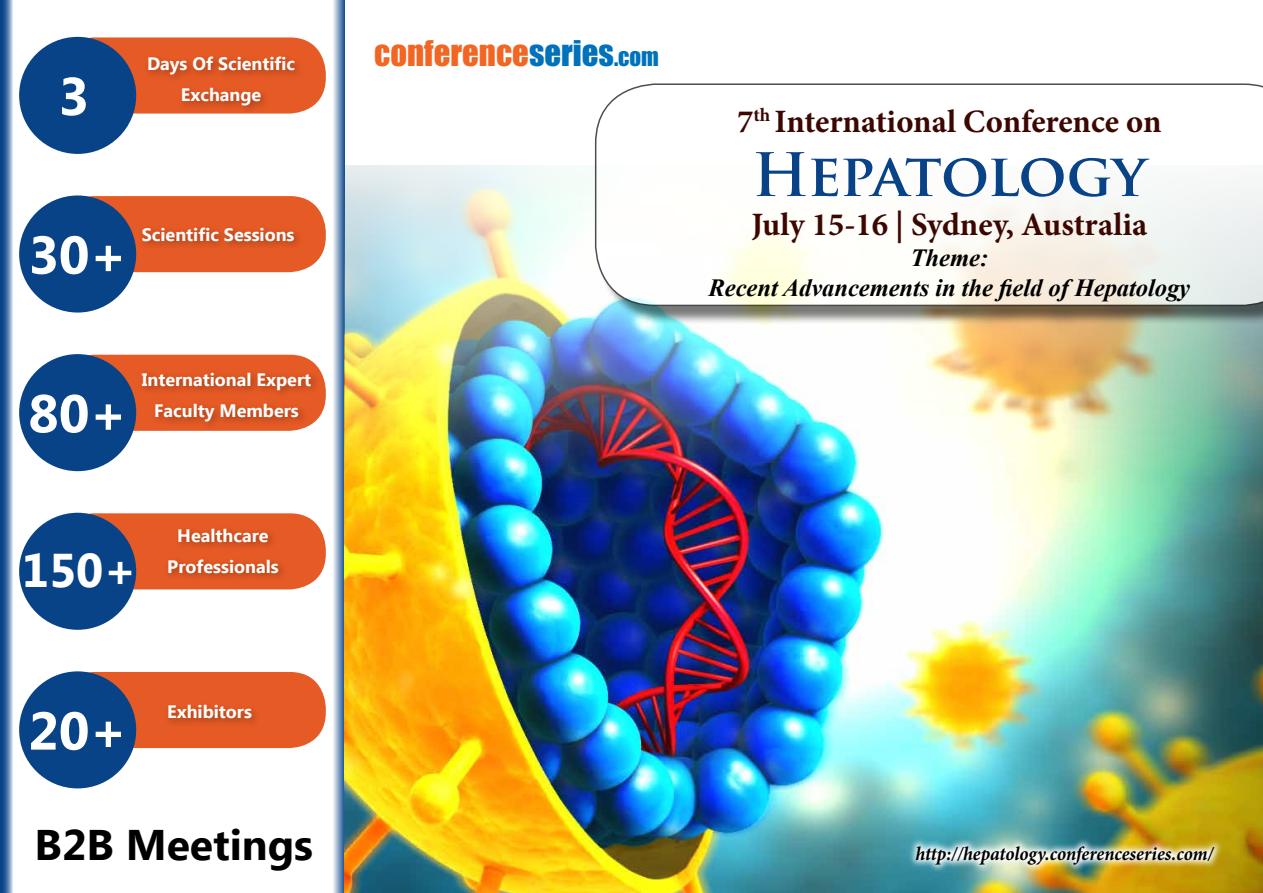
<style>
.page{position:relative;width:1263px;height:893px;background:#fff}
.page>*{position:absolute;margin:0;border:0;box-sizing:border-box;transform-origin:0 0}
.t1{font:700 58.2px "Trajan Pro";letter-spacing:-.02em;color:#084388}
.t2{font:700 53.25px "Ebrima";color:#fff}
.t3{font:700 47.25px "Ebrima";color:#fff}
.t4{font:700 42.75px "Ebrima";color:#000}
.t5{font:32.7px "Impact";color:#f26522}
.t6{font:700 32.55px "Minion Pro";color:#3c0701}
.t7{font:italic 700 24.6px/29.5px "Times New Roman";letter-spacing:-.005em;color:#000;text-align:center}
.t8{font:italic 700 19.5px "Minion Pro";letter-spacing:-.005em;color:#000;scale:.95 1}
.t9{font:700 18px/30.9px "Ebrima";color:#fff;text-align:center}
.s1{color:#0072bc}
.s2{font-size:22.95px;color:#0072bc}
</style>
<div class="page">
<svg style="left:333px;top:0;width:12px;height:893px;background:#8da8c8"></svg>
<div style="left:58px;top:37px;width:268px;height:77px;background:#e65a25;border-radius:36px"></div>
<div style="left:19px;top:37px;width:117px;height:117px;background:#084388;border-radius:50%"></div>
<div style="left:144px;top:53px;width:160px;height:62px;background:#000;opacity:.3"></div>
<div style="left:58px;top:196px;width:268px;height:76px;background:#e65a25;border-radius:36px"></div>
<div style="left:19px;top:195px;width:117px;height:118px;background:#084388;border-radius:50%"></div>
<div style="left:138px;top:224px;width:165px;height:27px;background:#000;opacity:.3"></div>
<div style="left:58px;top:355px;width:268px;height:76px;background:#e65a25;border-radius:36px"></div>
<div style="left:19px;top:354px;width:117px;height:117px;background:#084388;border-radius:50%"></div>
<div style="left:138px;top:369px;width:182px;height:61px;background:#000;opacity:.3"></div>
<div style="left:58px;top:513px;width:268px;height:76px;background:#e65a25;border-radius:36px"></div>
<div style="left:19px;top:513px;width:117px;height:117px;background:#084388;border-radius:50%"></div>
<div style="left:164px;top:525px;width:124px;height:57px;background:#000;opacity:.3"></div>
<div style="left:58px;top:672px;width:268px;height:76px;background:#e65a25;border-radius:36px"></div>
<div style="left:19px;top:671px;width:117px;height:117px;background:#084388;border-radius:50%"></div>
<div style="left:164px;top:701px;width:97px;height:27px;background:#000;opacity:.3"></div>
<svg style="left:0;top:0;width:13px;height:893px;background:#517aab"></svg>
<img style="left:345px;top:165px;width:918px;height:728px">
<img style="left:907px;top:837px;width:315px;height:36px">
<div style="left:597px;top:86px;width:666px;height:239px;background:#000;opacity:.75"></div>
<svg style="left:595px;top:83px;width:668px;height:223px"></svg>
<h2 class="t2" style="left:58px;top:57px;width:32px">3</h2>
<p class="t9" style="left:147px;top:49px;width:150px">Days Of Scientific<br>Exchange</p>
<h2 class="t2" style="left:28px;top:215px;width:100px">30+</h2>
<p class="t9" style="left:142px;top:220px;width:154px">Scientific Sessions</p>
<h2 class="t2" style="left:28px;top:374px;width:100px">80+</h2>
<p class="t9" style="left:142px;top:365px;width:171px">International Expert<br>Faculty Members</p>
<h3 class="t3" style="left:22px;top:535px;width:116px">150+</h3>
<p class="t9" style="left:167px;top:521px;width:113px">Healthcare<br>Professionals</p>
<h2 class="t2" style="left:28px;top:691px;width:100px">20+</h2>
<p class="t9" style="left:167px;top:697px;width:86px">Exhibitors</p>
<h3 class="t4" style="left:35px;top:813px;width:280px">B2B Meetings</h3>
<h3 class="t5" style="left:374px;top:28px;width:286px">CONFERENCE<span class="s1">SERIES</span><span class="s2">.COM</span></h3>
<h3 class="t6" style="left:737px;top:99px;width:426px">7<sup>th</sup> International Conference on</h3>
<h1 class="t1" style="left:752px;top:139px;width:396px">Hepatology</h1>
<h3 class="t6" style="left:751px;top:201px;width:398px">July 15-16 | Sydney, Australia</h3>
<h3 class="t7" style="left:709px;top:242px;width:483px">Theme:<br>Recent Advancements in the field of Hepatology</h3>
<p class="t8" style="left:915px;top:839px;width:315px">http://hepatology.conferenceseries.com/</p>
</div>
